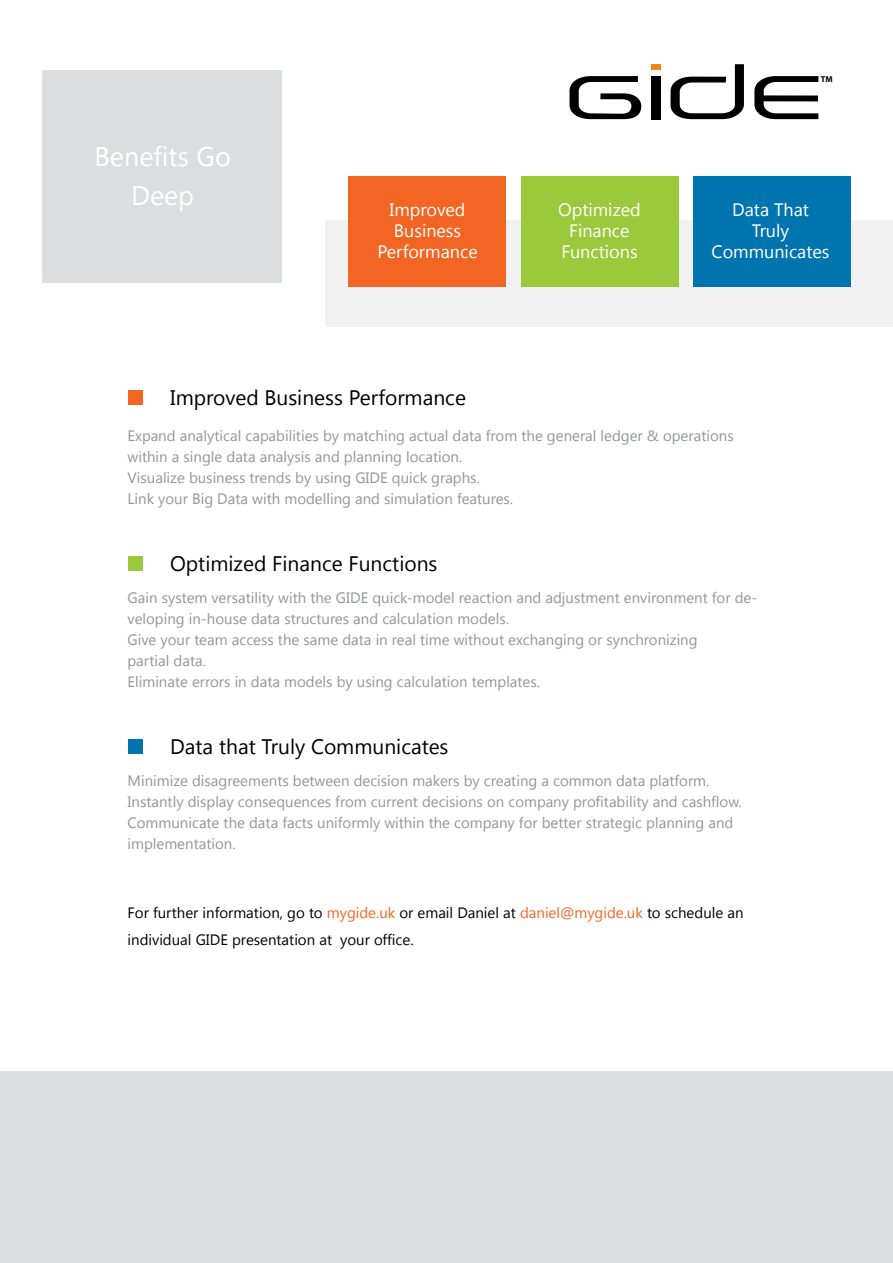
<style>
.page{position:relative;width:893px;height:1263px;background:#fff}
.page>*{position:absolute;margin:0;border:0;box-sizing:border-box;transform-origin:0 0}
.t1{font:27px/39px "Segoe UI";color:#fff;text-align:center}
.t2{font:21px "Segoe UI";color:#000}
.t3{font:18px/21px "Segoe UI";color:#fff;text-align:center}
.t4{font:15px/21px "Segoe UI";color:#939598}
.t5{font:15px/27px "Segoe UI";color:#000}
.t6{font:700 8.55px "Myriad";color:#000}
.s1{color:#f26522}
</style>
<div class="page">
<div style="left:325px;top:220px;width:568px;height:106px;background:#f1f1f2"></div>
<div style="left:0;top:1071px;width:893px;height:192px;background:#dcddde"></div>
<div style="left:43px;top:70px;width:239px;height:213px;background:#dcddde"></div>
<div style="left:128px;top:390px;width:14px;height:15px;background:#f26522"></div>
<div style="left:128px;top:556px;width:14px;height:15px;background:#9aca3c"></div>
<div style="left:128px;top:739px;width:14px;height:15px;background:#0074ae"></div>
<div style="left:521px;top:176px;width:157px;height:111px;background:#9aca3c"></div>
<div style="left:349px;top:176px;width:157px;height:111px;background:#f26522"></div>
<div style="left:693px;top:176px;width:157px;height:111px;background:#0074ae"></div>
<svg style="left:569px;top:76px;width:72px;height:43px"></svg>
<div style="left:651px;top:76px;width:9px;height:43px;background:#000"></div>
<div style="left:651px;top:64px;width:9px;height:6px;background:#f58220"></div>
<svg style="left:670px;top:64px;width:74px;height:55px"></svg>
<svg style="left:754px;top:76px;width:64px;height:43px"></svg>
<h1 class="t1" style="left:94px;top:136px;width:138px">Benefits Go<br>Deep</h1>
<p class="t6" style="left:821px;top:75px;width:13px">TM</p>
<p class="t3" style="left:377px;top:198px;width:102px">Improved<br>Business<br>Performance</p>
<p class="t3" style="left:558px;top:198px;width:84px">Optimized<br>Finance<br>Functions</p>
<p class="t3" style="left:712px;top:198px;width:119px">Data That<br>Truly<br>Communicates</p>
<h2 class="t2" style="left:170px;top:383px;width:297px">Improved Business Performance</h2>
<p class="t4" style="left:128px;top:425px;width:608px">Expand analytical capabilities by matching actual data from the general ledger &amp; operations within a single data analysis and planning location.<br>Visualize business trends by using GIDE quick graphs.<br>Link your Big Data with modelling and simulation features.</p>
<h2 class="t2" style="left:170px;top:549px;width:269px">Optimized Finance Functions</h2>
<p class="t4" style="left:128px;top:586px;width:631px">Gain system versatility with the GIDE quick-model reaction and adjustment environment for de&shy;veloping in-house data structures and calculation models.<br>Give your team access the same data in real time without exchanging or synchronizing<br>partial data.<br>Eliminate errors in data models by using calculation templates.</p>
<h2 class="t2" style="left:170px;top:732px;width:280px">Data that Truly Communicates</h2>
<p class="t4" style="left:128px;top:769px;width:616px">Minimize disagreements between decision makers by creating a common data platform.<br>Instantly display consequences from current decisions on company profitability and cashflow.<br>Communicate the data facts uniformly within the company for better strategic planning and implementation.</p>
<p class="t5" style="left:128px;top:898px;width:617px">For further information, go to <span class="s1">mygide.uk</span> or email Daniel at <span class="s1">daniel@mygide.uk</span> to schedule an individual GIDE presentation at your office.</p>
</div>
